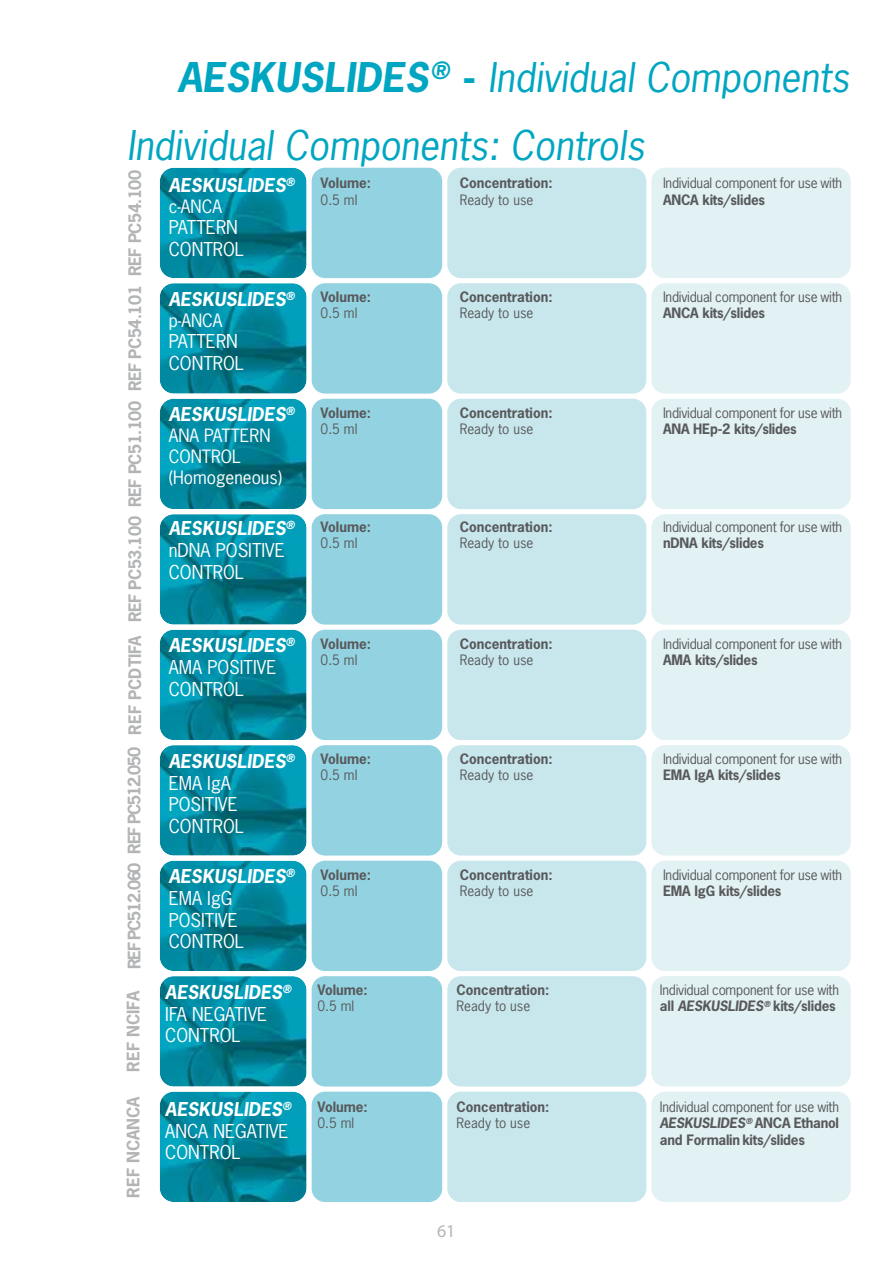
<style>
.page{position:relative;width:893px;height:1263px;background:#fff}
.page>*{position:absolute;margin:0;border:0;box-sizing:border-box;transform-origin:0 0}
.t1{font:italic 38.55px/67.5px "News Gothic Std";color:#00a6c1}
.t2{font:18px/21.6px "News Gothic Std";color:#fff}
.t3{font:italic 700 18px "News Gothic Std";color:#fff}
.t4{font:18px "Myriad Pro";color:#b2b4b6}
.t5{font:17.25px/20.7px "News Gothic Std";color:#fff}
.t6{font:700 16.2px "News Gothic Std";letter-spacing:-.03em;color:#b2b4b6}
.t7{font:700 16.2px "News Gothic Std";color:#b2b4b6}
.t8{font:700 16.2px "News Gothic Std";letter-spacing:-.075em;color:#b2b4b6}
.t9{font:13.5px/16.2px "News Gothic Std";letter-spacing:-.015em;color:#58595b}
.t10{font:700 13.5px/16.2px "News Gothic Std";color:#58595b;text-align:justify}
.s1{font-weight:700}
.s2{font-weight:700;font-style:normal}
.s3{font-weight:700;font-style:italic}
.s4{font-weight:400}
.s5{font-style:italic}
</style>
<div class="page">
<div style="left:651px;top:283px;width:200px;height:111px;background:#e2f1f4;border-radius:14px"></div>
<div style="left:447px;top:283px;width:199px;height:111px;background:#c8e7ed;border-radius:14px"></div>
<div style="left:312px;top:283px;width:130px;height:111px;background:#93d3e1;border-radius:13px"></div>
<img style="left:160px;top:283px;width:147px;height:111px;border-radius:14px">
<div style="left:651px;top:399px;width:200px;height:110px;background:#e2f1f4;border-radius:14px"></div>
<div style="left:447px;top:399px;width:199px;height:110px;background:#c8e7ed;border-radius:14px"></div>
<div style="left:312px;top:399px;width:130px;height:110px;background:#93d3e1;border-radius:13px"></div>
<img style="left:160px;top:399px;width:147px;height:110px;border-radius:14px">
<div style="left:651px;top:514px;width:200px;height:111px;background:#e2f1f4;border-radius:14px"></div>
<div style="left:447px;top:514px;width:199px;height:111px;background:#c8e7ed;border-radius:14px"></div>
<div style="left:312px;top:514px;width:130px;height:111px;background:#93d3e1;border-radius:13px"></div>
<img style="left:160px;top:514px;width:147px;height:111px;border-radius:14px">
<div style="left:651px;top:630px;width:200px;height:110px;background:#e2f1f4;border-radius:14px"></div>
<div style="left:447px;top:630px;width:199px;height:110px;background:#c8e7ed;border-radius:14px"></div>
<div style="left:312px;top:630px;width:130px;height:110px;background:#93d3e1;border-radius:13px"></div>
<img style="left:160px;top:630px;width:147px;height:110px;border-radius:14px">
<div style="left:651px;top:745px;width:200px;height:110px;background:#e2f1f4;border-radius:14px"></div>
<div style="left:447px;top:745px;width:199px;height:110px;background:#c8e7ed;border-radius:14px"></div>
<div style="left:312px;top:745px;width:130px;height:110px;background:#93d3e1;border-radius:13px"></div>
<img style="left:160px;top:745px;width:147px;height:110px;border-radius:14px">
<div style="left:651px;top:861px;width:200px;height:110px;background:#e2f1f4;border-radius:14px"></div>
<div style="left:447px;top:861px;width:199px;height:110px;background:#c8e7ed;border-radius:14px"></div>
<div style="left:312px;top:861px;width:130px;height:110px;background:#93d3e1;border-radius:13px"></div>
<img style="left:160px;top:861px;width:147px;height:110px;border-radius:14px">
<div style="left:651px;top:976px;width:200px;height:110px;background:#e2f1f4;border-radius:14px"></div>
<div style="left:447px;top:976px;width:199px;height:110px;background:#c8e7ed;border-radius:14px"></div>
<div style="left:312px;top:976px;width:130px;height:110px;background:#93d3e1;border-radius:13px"></div>
<img style="left:160px;top:976px;width:147px;height:110px;border-radius:14px">
<div style="left:651px;top:1092px;width:200px;height:110px;background:#e2f1f4;border-radius:14px"></div>
<div style="left:447px;top:1092px;width:199px;height:110px;background:#c8e7ed;border-radius:14px"></div>
<div style="left:312px;top:1092px;width:130px;height:110px;background:#93d3e1;border-radius:13px"></div>
<img style="left:160px;top:1092px;width:147px;height:110px;border-radius:14px">
<div style="left:651px;top:168px;width:200px;height:110px;background:#e2f1f4;border-radius:14px"></div>
<div style="left:447px;top:168px;width:199px;height:110px;background:#c8e7ed;border-radius:14px"></div>
<div style="left:312px;top:168px;width:130px;height:110px;background:#93d3e1;border-radius:13px"></div>
<img style="left:160px;top:168px;width:147px;height:110px;border-radius:14px">
<h1 class="t1" style="left:127px;top:47px;width:724px;text-indent:51px"><span class="s1">AESKUSLIDES</span><sup>®</sup> <span class="s2">-</span> Individual Components<br>Individual Components: Controls</h1>
<p class="t6" style="left:128px;top:276px;width:108px;rotate:-90deg">REF PC54.100</p>
<p class="t10" style="left:321px;top:176px;width:52px">Volume:</p>
<p class="t9" style="left:663px;top:176px;width:181px">Individual component for use with</p>
<p class="t10" style="left:663px;top:192px;width:103px">ANCA kits/slides</p>
<p class="t10" style="left:460px;top:176px;width:94px">Concentration:</p>
<p class="t9" style="left:460px;top:192px;width:75px">Ready to use</p>
<h2 class="t3" style="left:169px;top:177px;width:128px">AESKUSLIDES<sup>®</sup></h2>
<p class="t5" style="left:169px;top:197px;width:55px">c-ANCA</p>
<h2 class="t2" style="left:169px;top:218px;width:77px">PATTERN<br>CONTROL</h2>
<p class="t9" style="left:321px;top:192px;width:38px">0.5 ml</p>
<p class="t6" style="left:128px;top:391px;width:108px;rotate:-90deg">REF PC54.101</p>
<p class="t10" style="left:321px;top:290px;width:52px">Volume:</p>
<h2 class="t3" style="left:169px;top:291px;width:128px">AESKUSLIDES<sup>®</sup></h2>
<p class="t5" style="left:169px;top:311px;width:55px">p-ANCA</p>
<h2 class="t2" style="left:169px;top:332px;width:77px">PATTERN<br>CONTROL</h2>
<p class="t9" style="left:321px;top:306px;width:38px">0.5 ml</p>
<p class="t6" style="left:128px;top:507px;width:108px;rotate:-90deg">REF PC51.100</p>
<p class="t10" style="left:321px;top:406px;width:52px">Volume:</p>
<h2 class="t3" style="left:169px;top:406px;width:128px">AESKUSLIDES<sup>®</sup></h2>
<p class="t5" style="left:169px;top:427px;width:115px">ANA PATTERN<br>CONTROL (Homogeneous)</p>
<p class="t9" style="left:321px;top:422px;width:38px">0.5 ml</p>
<p class="t6" style="left:128px;top:622px;width:108px;rotate:-90deg">REF PC53.100</p>
<p class="t10" style="left:321px;top:520px;width:52px">Volume:</p>
<h2 class="t2" style="left:169px;top:519px;width:128px"><span class="s3">AESKUSLIDES</span><sup>® </sup>nDNA POSITIVE<br>CONTROL</h2>
<p class="t9" style="left:321px;top:536px;width:38px">0.5 ml</p>
<p class="t7" style="left:128px;top:735px;width:101px;rotate:-90deg">REF PCDTIFA</p>
<p class="t10" style="left:321px;top:637px;width:52px">Volume:</p>
<h2 class="t2" style="left:169px;top:636px;width:128px"><span class="s3">AESKUSLIDES</span><sup>®<br></sup>AMA POSITIVE<br>CONTROL</h2>
<p class="t9" style="left:321px;top:653px;width:38px">0.5 ml</p>
<p class="t8" style="left:128px;top:854px;width:108px;rotate:-90deg">REF PC512.050</p>
<p class="t10" style="left:321px;top:752px;width:52px">Volume:</p>
<h2 class="t2" style="left:169px;top:752px;width:128px"><span class="s3">AESKUSLIDES</span><sup>®<br></sup>EMA IgA<br>POSITIVE<br>CONTROL</h2>
<p class="t9" style="left:321px;top:768px;width:38px">0.5 ml</p>
<p class="t8" style="left:128px;top:969px;width:108px;rotate:-90deg">REF PC512.060</p>
<p class="t10" style="left:321px;top:867px;width:52px">Volume:</p>
<h2 class="t2" style="left:169px;top:867px;width:128px"><span class="s3">AESKUSLIDES</span><sup>®<br></sup>EMA IgG<br>POSITIVE<br>CONTROL</h2>
<p class="t9" style="left:321px;top:884px;width:38px">0.5 ml</p>
<p class="t7" style="left:127px;top:1072px;width:82px;rotate:-90deg">REF NCIFA</p>
<h2 class="t2" style="left:165px;top:983px;width:128px"><span class="s3">AESKUSLIDES</span><sup>®<br></sup>IFA NEGATIVE<br>CONTROL</h2>
<p class="t10" style="left:317px;top:983px;width:52px">Volume:</p>
<p class="t9" style="left:317px;top:999px;width:38px">0.5 ml</p>
<p class="t7" style="left:127px;top:1197px;width:103px;rotate:-90deg">REF NCANCA</p>
<p class="t10" style="left:317px;top:1100px;width:52px">Volume:</p>
<h2 class="t2" style="left:165px;top:1100px;width:128px"><span class="s3">AESKUSLIDES</span><sup>®<br></sup>ANCA NEGATIVE<br>CONTROL</h2>
<p class="t9" style="left:317px;top:1116px;width:38px">0.5 ml</p>
<p class="t10" style="left:460px;top:290px;width:94px">Concentration:</p>
<p class="t9" style="left:460px;top:306px;width:75px">Ready to use</p>
<p class="t10" style="left:460px;top:406px;width:94px">Concentration:</p>
<p class="t9" style="left:460px;top:422px;width:75px">Ready to use</p>
<p class="t10" style="left:460px;top:520px;width:94px">Concentration:</p>
<p class="t9" style="left:460px;top:536px;width:75px">Ready to use</p>
<p class="t10" style="left:460px;top:637px;width:94px">Concentration:</p>
<p class="t9" style="left:460px;top:653px;width:75px">Ready to use</p>
<p class="t10" style="left:460px;top:752px;width:94px">Concentration:</p>
<p class="t9" style="left:460px;top:768px;width:75px">Ready to use</p>
<p class="t10" style="left:460px;top:867px;width:94px">Concentration:</p>
<p class="t9" style="left:460px;top:884px;width:75px">Ready to use</p>
<p class="t10" style="left:456px;top:983px;width:94px">Concentration:</p>
<p class="t9" style="left:456px;top:999px;width:75px">Ready to use</p>
<p class="t10" style="left:456px;top:1100px;width:94px">Concentration:</p>
<p class="t9" style="left:456px;top:1116px;width:75px">Ready to use</p>
<h2 class="t4" style="left:437px;top:1220px;width:20px">61</h2>
<p class="t9" style="left:663px;top:290px;width:181px">Individual component for use with</p>
<p class="t10" style="left:663px;top:306px;width:103px">ANCA kits/slides</p>
<p class="t9" style="left:663px;top:406px;width:181px">Individual component for use with</p>
<p class="t10" style="left:663px;top:422px;width:135px">ANA HEp-2 kits/slides</p>
<p class="t9" style="left:663px;top:520px;width:181px">Individual component for use with</p>
<p class="t10" style="left:663px;top:536px;width:102px">nDNA kits/slides</p>
<p class="t9" style="left:663px;top:637px;width:181px">Individual component for use with</p>
<p class="t10" style="left:663px;top:653px;width:96px">AMA kits/slides</p>
<p class="t9" style="left:663px;top:752px;width:181px">Individual component for use with</p>
<p class="t10" style="left:663px;top:768px;width:119px">EMA IgA kits/slides</p>
<p class="t9" style="left:663px;top:868px;width:181px">Individual component for use with</p>
<p class="t10" style="left:663px;top:884px;width:120px">EMA IgG kits/slides</p>
<p class="t9" style="left:660px;top:983px;width:181px">Individual component for use with <span class="s1">all</span> <span class="s3">AESKUSLIDES</span><sup>®</sup> <span class="s1">kits/slides</span></p>
<p class="t10" style="left:660px;top:1100px;width:181px"><span class="s4">Individual component for use with </span><span class="s5">AESKUSLIDES</span><sup>®</sup> ANCA Ethanol and Formalin kits/slides</p>
</div>
